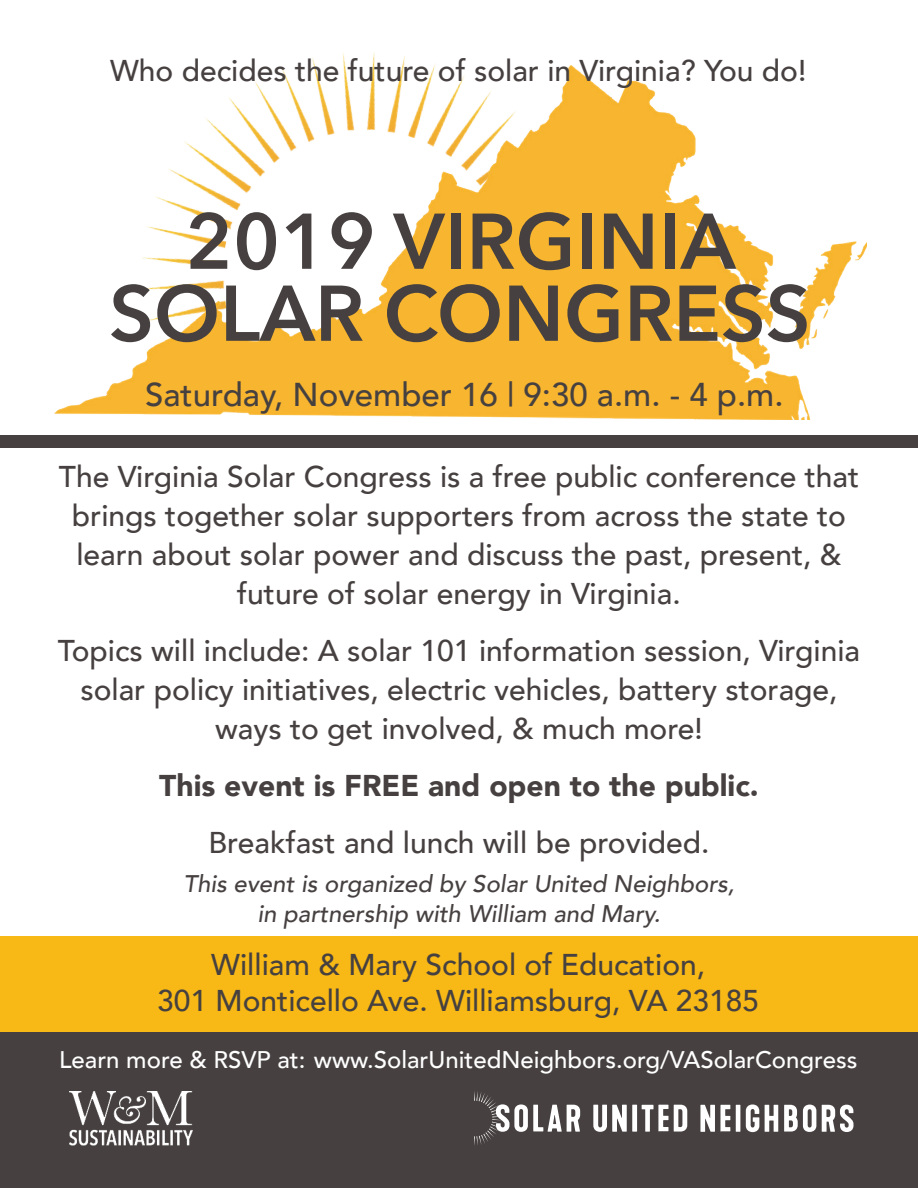
<style>
.page{position:relative;width:918px;height:1188px;background:#fff}
.page>*{position:absolute;margin:0;border:0;box-sizing:border-box;transform-origin:0 0}
.t1{font:600 78px/72px "Avenir Next";color:#464140;text-align:center}
.t2{font:500 33px "Avenir";color:#464140}
.t3{font:500 30px/39px "Avenir";color:#464140;text-align:center}
.t4{font:900 30px "Avenir";color:#464140}
.t5{font:italic 500 24px/30px "Avenir";color:#464140;text-align:center}
.t6{font:500 24px "Avenir";color:#fff}
</style>
<div class="page">
<div style="left:0;top:936px;width:918px;height:97px;background:#f8b916"></div>
<div style="left:0;top:436px;width:918px;height:12px;background:#464140"></div>
<div style="left:0;top:1033px;width:918px;height:155px;background:#464140"></div>
<img style="left:55px;top:65px;width:812px;height:354px">
<svg style="left:474px;top:1091px;width:380px;height:54px"></svg>
<img style="left:69px;top:1092px;width:123px;height:54px">
<p class="t3" style="left:110px;top:49px;width:698px">Who decides the future of solar in Virginia? You do!</p>
<h1 class="t1" style="left:109px;top:204px;width:703px">2019 VIRGINIA<br>SOLAR CONGRESS</h1>
<p class="t2" style="left:145px;top:366px;width:640px">Saturday, November 16 | 9:30 a.m. - 4 p.m.</p>
<p class="t3" style="left:59px;top:456px;width:802px">The Virginia Solar Congress is a free public conference that brings together solar supporters from across the state to learn about solar power and discuss the past, present, &amp; future of solar energy in Virginia.</p>
<p class="t3" style="left:58px;top:630px;width:804px">Topics will include: A solar 101 information session, Virginia solar policy initiatives, electric vehicles, battery storage, ways to get involved, &amp; much more!</p>
<p class="t4" style="left:159px;top:760px;width:601px">This event is FREE and open to the public.</p>
<p class="t3" style="left:208px;top:822px;width:503px">Breakfast and lunch will be provided.</p>
<p class="t5" style="left:183px;top:869px;width:553px">This event is organized by Solar United Neighbors, in partnership with William and Mary.</p>
<p class="t3" style="left:157px;top:945px;width:604px;line-height:36px">William &amp; Mary School of Education,<br>301 Monticello Ave. Williamsburg, VA 23185</p>
<p class="t6" style="left:59px;top:1039px;width:800px">Learn more &amp; RSVP at: www.SolarUnitedNeighbors.org/VASolarCongress</p>
</div>
